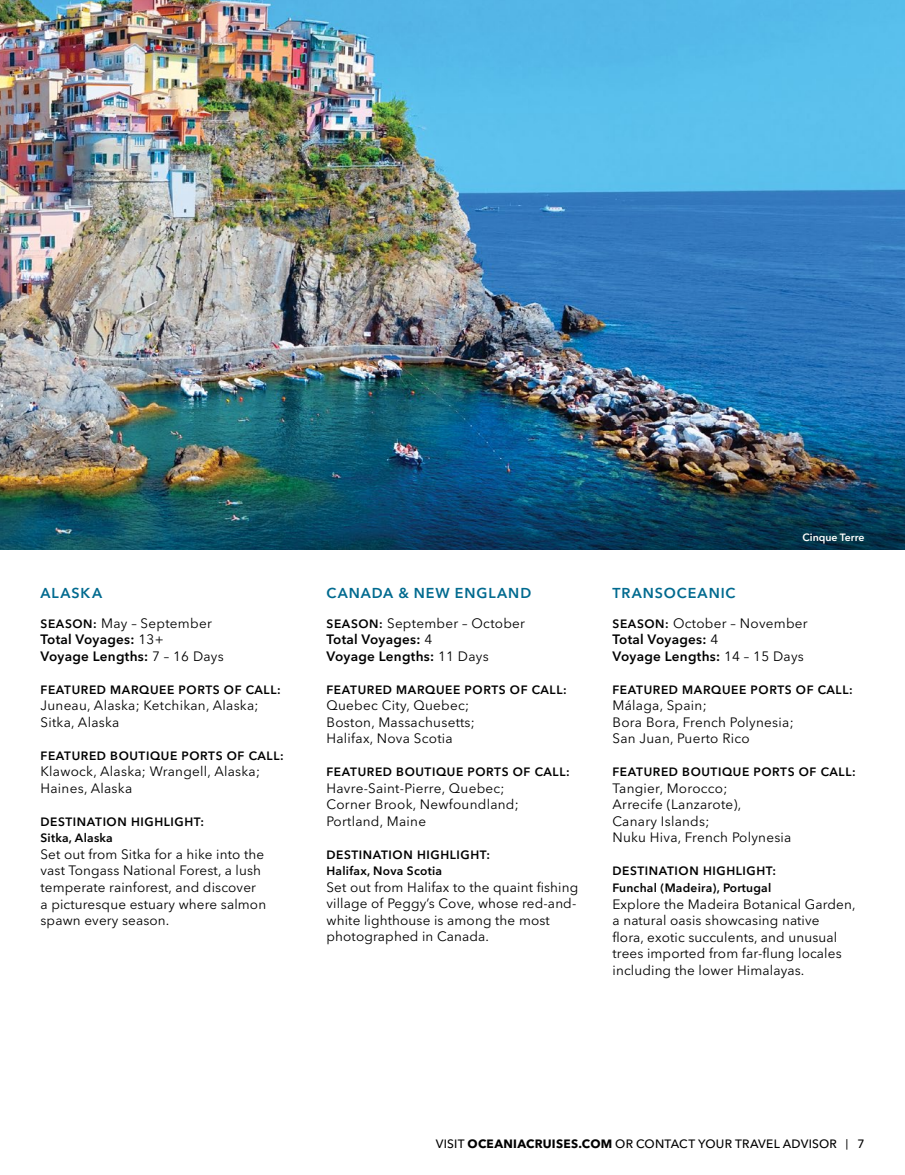
<style>
.page{position:relative;width:905px;height:1175px;background:#fff}
.page>*{position:absolute;margin:0;border:0;box-sizing:border-box;transform-origin:0 0}
.t1{font:600 14.25px "Avenir Next LT Pro";letter-spacing:.07em;color:#006a8f}
.t2{font:13.5px/16.5px "Avenir Next LT Pro";letter-spacing:.01em;color:#000}
.t3{font:600 13.5px/16.5px "Avenir Next LT Pro";letter-spacing:.02em;color:#000}
.t4{font:600 12px/16.5px "Avenir Next LT Pro";letter-spacing:.05em;color:#000}
.t5{font:500 12px "Avenir Next LT Pro";letter-spacing:.02em;color:#000}
.t6{font:600 12px/16.5px "Avenir Next LT Pro";letter-spacing:.02em;color:#000}
.t7{font:600 10.5px "Avenir Next LT Pro";color:#fff}
.s1{font-size:12px}
.s2{font-weight:400}
.s3{font-weight:700}
.s4{font-size:10.5px}
</style>
<div class="page">
<img style="left:0;top:0;width:904px;height:549px">
<img style="left:1px;top:403px;width:903px;height:146px">
<p class="t1" style="left:40px;top:587px;width:63px">ALASKA</p>
<p class="t3" style="left:40px;top:616px;width:185px"><span class="s1">SEASON:</span> <span class="s2">May – September<br></span>Total Voyages: <span class="s2">13+<br></span>Voyage Lengths: <span class="s2">7 – 16 Days</span></p>
<p class="t4" style="left:41px;top:682px;width:242px">FEATURED MARQUEE PORTS OF CALL:</p>
<p class="t2" style="left:41px;top:697px;width:219px">Juneau, Alaska; Ketchikan, Alaska;<br>Sitka, Alaska</p>
<p class="t4" style="left:41px;top:748px;width:245px">FEATURED BOUTIQUE PORTS OF CALL:</p>
<p class="t2" style="left:41px;top:763px;width:221px">Klawock, Alaska; Wrangell, Alaska;<br>Haines, Alaska</p>
<p class="t4" style="left:41px;top:814px;width:165px">DESTINATION HIGHLIGHT:<br>Sitka, Alaska</p>
<p class="t2" style="left:41px;top:846px;width:227px">Set out from Sitka for a hike into the vast Tongass National Forest, a lush temperate rainforest, and discover a picturesque estuary where salmon spawn every season.</p>
<p class="t1" style="left:326px;top:587px;width:206px">CANADA &amp; NEW ENGLAND</p>
<p class="t3" style="left:326px;top:616px;width:200px"><span class="s1">SEASON:</span> <span class="s2">September – October<br></span>Total Voyages: <span class="s2">4<br></span>Voyage Lengths: <span class="s2">11 Days</span></p>
<p class="t4" style="left:326px;top:682px;width:242px">FEATURED MARQUEE PORTS OF CALL:</p>
<p class="t2" style="left:326px;top:697px;width:150px">Quebec City, Quebec;<br>Boston, Massachusetts;<br>Halifax, Nova Scotia</p>
<p class="t4" style="left:326px;top:765px;width:245px">FEATURED BOUTIQUE PORTS OF CALL:</p>
<p class="t2" style="left:326px;top:780px;width:194px">Havre-Saint-Pierre, Quebec;<br>Corner Brook, Newfoundland;<br>Portland, Maine</p>
<p class="t4" style="left:326px;top:847px;width:165px">DESTINATION HIGHLIGHT:<br>Halifax, Nova Scotia</p>
<p class="t2" style="left:326px;top:879px;width:253px">Set out from Halifax to the quaint fishing village of Peggy’s Cove, whose red-and&shy;white lighthouse is among the most photographed in Canada.</p>
<p class="t7" style="left:802px;top:533px;width:63px">Cinque Terre</p>
<p class="t1" style="left:612px;top:587px;width:125px">TRANSOCEANIC</p>
<p class="t3" style="left:612px;top:616px;width:197px"><span class="s1">SEASON:</span> <span class="s2">October – November<br></span>Total Voyages: <span class="s2">4<br></span>Voyage Lengths: <span class="s2">14 – 15 Days</span></p>
<p class="t4" style="left:612px;top:682px;width:242px">FEATURED MARQUEE PORTS OF CALL:</p>
<p class="t2" style="left:612px;top:697px;width:183px">Málaga, Spain;<br>Bora Bora, French Polynesia;<br>San Juan, Puerto Rico</p>
<p class="t4" style="left:612px;top:765px;width:245px">FEATURED BOUTIQUE PORTS OF CALL:</p>
<p class="t2" style="left:612px;top:780px;width:180px">Tangier, Morocco;<br>Arrecife (Lanzarote),<br>Canary Islands;<br>Nuku Hiva, French Polynesia</p>
<p class="t6" style="left:612px;top:864px;width:165px">DESTINATION HIGHLIGHT:<br>Funchal (Madeira), Portugal</p>
<p class="t2" style="left:612px;top:895px;width:245px">Explore the Madeira Botanical Garden, a natural oasis showcasing native<br>flora, exotic succulents, and unusual trees imported from far-flung locales including the lower Himalayas.</p>
<p class="t5" style="left:436px;top:1138px;width:430px">VISIT <span class="s3">OCEANIACRUISES.COM</span> OR CONTACT YOUR TRAVEL ADVISOR <span class="s4">|</span> 7</p>
</div>
